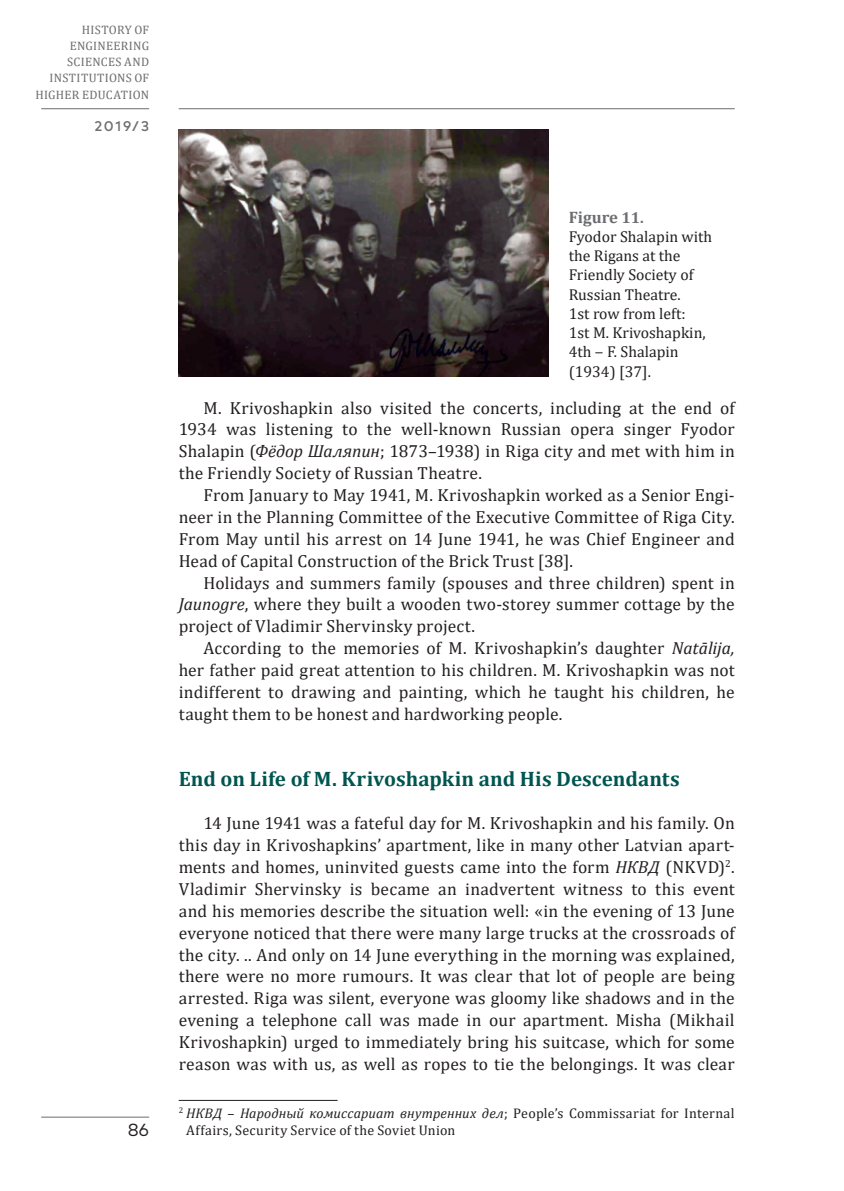
<style>
.page{position:relative;width:844px;height:1191px;background:#fff}
.page>*{position:absolute;margin:0;border:0;box-sizing:border-box;transform-origin:0 0}
._1__virsraksts_tekst{font:700 21px "Cambria";color:#005550}
.Pamats{font:17.5px/21.9px "Cambria";letter-spacing:.01em;color:#231f20;text-align:justify}
.t1{font:17.5px "Mark Pro";color:#231f20}
.Attela_paraksts{font:700 16.62px "Cambria";color:#6c6d70}
.Attela_paraksts-2{font:15.75px/19.2px "Cambria";color:#231f20}
.zemsvitra_8p{font:14px/17.5px "Cambria";letter-spacing:.025em;color:#231f20}
.t2{font:500 14px "Mark Pro";color:#6c6d70}
.t3{font:12.25px/15.8px "Cambria";letter-spacing:.025em;color:#6c6d70;text-align:right}
.s1{font-size:15.75px}
.s2{font-style:italic}
</style>
<div class="page">
<hr style="left:41px;top:1116px;width:108px;height:1px;background:#6c6d70">
<hr style="left:179px;top:108px;width:555px;height:1px;background:#6c6d70">
<hr style="left:41px;top:108px;width:108px;height:1px;background:#6c6d70">
<hr style="left:179px;top:1100px;width:158px;height:1px;background:#231f20">
<img style="left:179px;top:129px;width:369px;height:248px">
<p class="t3" style="left:50px;top:22px;width:101px">HISTORY OF<br>ENGINEERING<br>SCIENCES AND<br>INSTITUTIONS OF</p>
<p class="t3" style="left:35px;top:87px;width:115px">HIGHER EDUCATION</p>
<p class="t2" style="left:94px;top:115px;width:56px">2019/3</p>
<p class="t1" style="left:128px;top:1116px;width:23px">86</p>
<p class="Attela_paraksts" style="left:568px;top:205px;width:77px">Figure <span class="s1">11.</span></p>
<p class="Attela_paraksts-2" style="left:568px;top:227px;width:145px">Fyodor Shalapin with the Rigans at the<br>Friendly Society of<br>Russian Theatre.<br>1st row from left:<br>1st M. Krivoshapkin,<br>4th ‒ F. Shalapin (1934) [37].</p>
<p class="Pamats" style="left:179px;top:396px;width:557px;text-indent:25px">M. Krivoshapkin also visited the concerts, including at the end of 1934 was listening to the well-known Russian opera singer Fyodor Shalapin (<span class="s2">Фёдор Шаляпин</span>; 1873–1938) in Riga city and met with him in the Friendly Society of Russian Theatre.</p>
<p class="Pamats" style="left:179px;top:484px;width:557px;text-indent:25px">From January to May 1941, M. Krivoshapkin worked as a Senior Engi&shy;neer in the Planning Committee of the Executive Committee of Riga City.<br>From May until his arrest on 14 June 1941, he was Chief Engineer and Head of Capital Construction of the Brick Trust [38].</p>
<p class="Pamats" style="left:179px;top:571px;width:557px;text-indent:25px">Holidays and summers family (spouses and three children) spent in <span class="s2">Jaunogre</span>, where they built a wooden two-storey summer cottage by the project of Vladimir Shervinsky project.</p>
<p class="Pamats" style="left:179px;top:637px;width:557px;text-indent:25px">According to the memories of M. Krivoshapkin’s daughter <span class="s2">Natālija, </span>her father paid great attention to his children. M. Krivoshapkin was not indifferent to drawing and painting, which he taught his children, he taught them to be honest and hardworking people.</p>
<p class="_1__virsraksts_tekst" style="left:179px;top:763px;width:502px">End on Life of M. Krivoshapkin and His Descendants</p>
<p class="Pamats" style="left:179px;top:812px;width:557px;text-indent:25px">14 June 1941 was a fateful day for M. Krivoshapkin and his family. On this day in Krivoshapkins’ apartment, like in many other Latvian apart&shy;ments and homes, uninvited guests came into the form <span class="s2">НКВД</span> (NKVD)<sup>2</sup>.<br>Vladimir Shervinsky is became an inadvertent witness to this event and his memories describe the situation well: «in the evening of 13 June everyone noticed that there were many large trucks at the crossroads of the city. .. And only on 14 June everything in the morning was explained, there were no more rumours. It was clear that lot of people are being arrested. Riga was silent, everyone was gloomy like shadows and in the evening a telephone call was made in our apartment. Misha (Mikhail Krivoshapkin) urged to immediately bring his suitcase, which for some reason was with us, as well as ropes to tie the belongings. It was clear</p>
<p class="zemsvitra_8p" style="left:186px;top:1104px;width:550px;text-indent:-7px"><sup>2</sup> <span class="s2">НКВД</span> – <span class="s2">Народный комиссариат внутренних дел</span>; People’s Commissariat for Internal<br>Affairs, Security Service of the Soviet Union</p>
</div>
